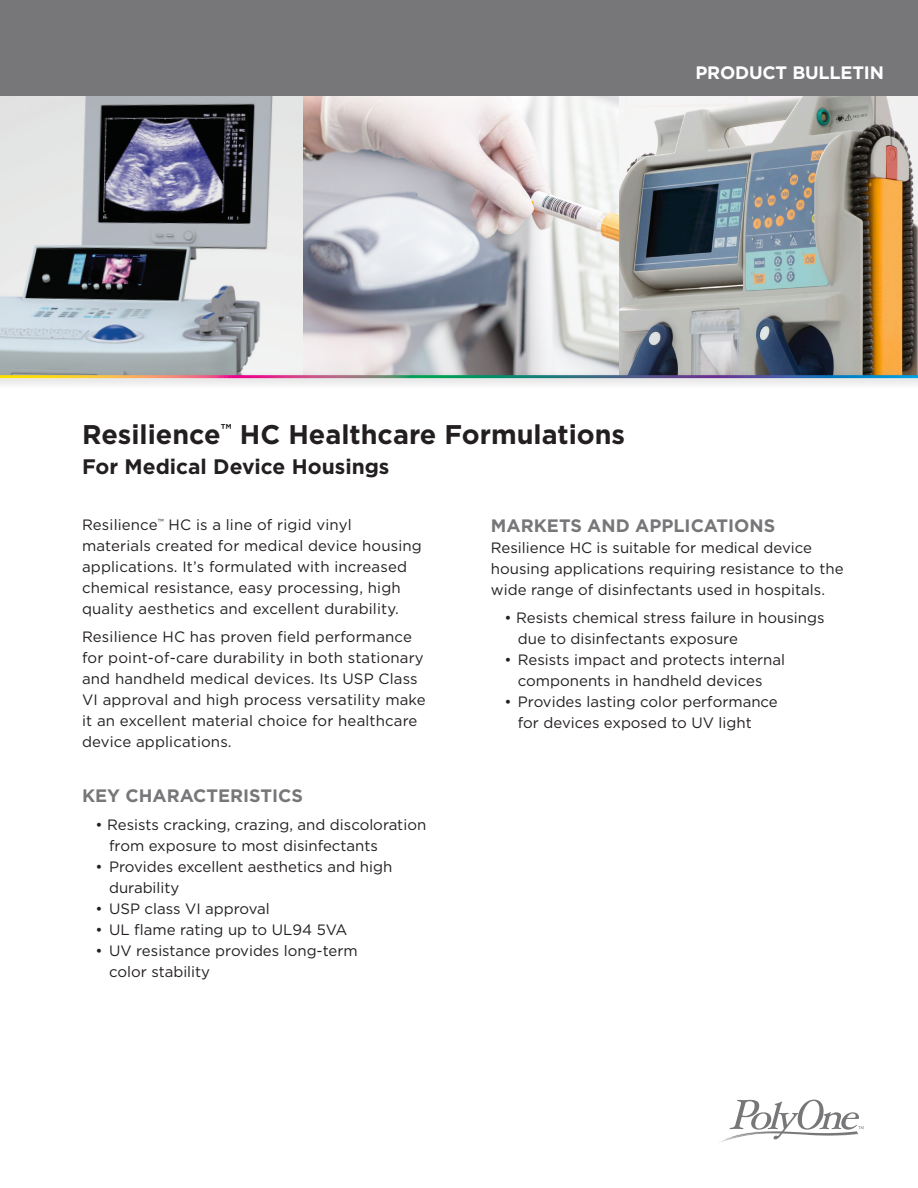
<style>
.page{position:relative;width:918px;height:1188px;background:#fff}
.page>*{position:absolute;margin:0;border:0;box-sizing:border-box;transform-origin:0 0}
.t1{font:700 27px "Gotham";color:#231f20}
.t2{font:700 21px "Gotham";color:#231f20}
.bullets1{font:700 18px "Gotham";color:#77777a}
.t3{font:700 18px "Gotham";letter-spacing:-.01em;color:#fff}
.bullets1-2{font:15px/21px "Gotham";color:#231f20}
</style>
<div class="page">
<img style="left:0;top:95px;width:918px;height:276px">
<div style="left:0;top:371px;width:918px;height:18px;background:#231f20;opacity:.28"></div>
<hr style="left:0;top:375px;width:918px;height:3px;background:#fff">
<div style="left:0;top:0;width:918px;height:95px;background:#77777a"></div>
<svg style="left:718px;top:1100px;width:146px;height:43px"></svg>
<p class="t3" style="left:695px;top:62px;width:190px">PRODUCT BULLETIN</p>
<p class="t1" style="left:82px;top:419px;width:545px">Resilience<sup>™</sup> HC Healthcare Formulations</p>
<p class="t2" style="left:82px;top:454px;width:309px">For Medical Device Housings</p>
<p class="bullets1-2" style="left:82px;top:514px;width:341px">Resilience<sup>™</sup> HC is a line of rigid vinyl materials created for medical device housing applications. It’s formulated with increased chemical resistance, easy processing, high quality aesthetics and excellent durability.</p>
<p class="bullets1-2" style="left:82px;top:626px;width:345px">Resilience HC has proven field performance for point-of-care durability in both stationary and handheld medical devices. Its USP Class VI approval and high process versatility make it an excellent material choice for healthcare device applications.</p>
<p class="bullets1" style="left:82px;top:785px;width:222px">KEY CHARACTERISTICS</p>
<p class="bullets1-2" style="left:109px;top:814px;width:319px;text-indent:-14px">• Resists cracking, crazing, and discoloration from exposure to most disinfectants</p>
<p class="bullets1-2" style="left:109px;top:856px;width:285px;text-indent:-14px">• Provides excellent aesthetics and high durability</p>
<p class="bullets1-2" style="left:96px;top:898px;width:176px">• USP class VI approval</p>
<p class="bullets1-2" style="left:96px;top:919px;width:253px">• UL flame rating up to UL94 5VA</p>
<p class="bullets1-2" style="left:109px;top:940px;width:250px;text-indent:-14px">• UV resistance provides long-term color stability</p>
<p class="bullets1" style="left:491px;top:515px;width:286px">MARKETS AND APPLICATIONS</p>
<p class="bullets1-2" style="left:491px;top:537px;width:354px">Resilience HC is suitable for medical device housing applications requiring resistance to the wide range of disinfectants used in hospitals.</p>
<p class="bullets1-2" style="left:518px;top:607px;width:308px;text-indent:-14px">• Resists chemical stress failure in housings due to disinfectants exposure</p>
<p class="bullets1-2" style="left:518px;top:649px;width:269px;text-indent:-14px">• Resists impact and protects internal components in handheld devices</p>
<p class="bullets1-2" style="left:518px;top:691px;width:261px;text-indent:-14px">• Provides lasting color performance for devices exposed to UV light</p>
</div>
